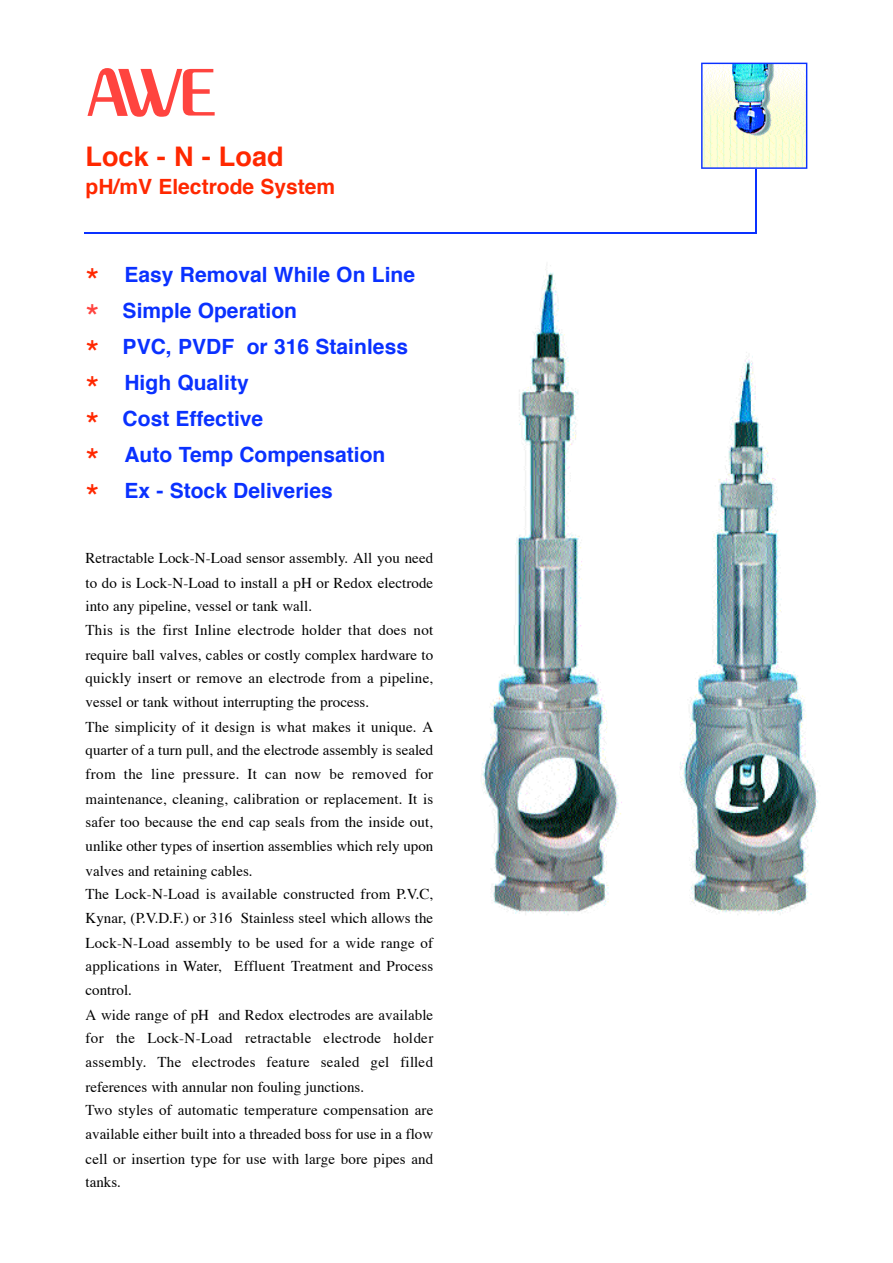
<style>
.page{position:relative;width:893px;height:1263px;background:#fff}
.page>*{position:absolute;margin:0;border:0;box-sizing:border-box;transform-origin:0 0}
.t1{font:600 108px "Peignot";color:#ff443f}
.t2{font:700 27px "Helvetica";color:#ff2800}
.t3{font:700 21px/36px "Helvetica";color:#0a31ff}
.t4{font:700 21px "Helvetica";color:#ff2800}
.t5{font:15px/24px "Times";letter-spacing:.005em;color:#000}
.s1{font-weight:400;font-size:36px;color:#ff2800}
.s2{font-weight:400;font-size:36px;color:#ff443f}
</style>
<div class="page">
<hr style="left:755px;top:169px;width:2px;height:64px;background:#0a31ff">
<img style="left:701px;top:63px;width:106px;height:106px">
<hr style="left:84px;top:232px;width:672px;height:2px;background:#0a31ff">
<img style="left:481px;top:265px;width:338px;height:650px">
<h1 class="t1" style="left:87px;top:38px;width:131px">awe</h1>
<h2 class="t2" style="left:86px;top:145px;width:199px">Lock - N - Load</h2>
<h3 class="t4" style="left:86px;top:178px;width:251px">pH/mV Electrode System</h3>
<h3 class="t3" style="left:86px;top:258px;width:331px"><span class="s1">*</span> Easy Removal While On Line <span class="s2">*</span> Simple Operation<br><span class="s1">*</span> PVC, PVDF or 316 Stainless <span class="s1">*</span> High Quality<br><span class="s1">*</span> Cost Effective<br><span class="s1">*</span> Auto Temp Compensation<br><span class="s1">*</span> Ex - Stock Deliveries</h3>
<p class="t5" style="left:85px;top:548px;width:349px">Retractable Lock-N-Load sensor assembly. All you need to do is Lock-N-Load to install a pH or Redox electrode into any pipeline, vessel or tank wall.<br>This is the first Inline electrode holder that does not require ball valves, cables or costly complex hardware to quickly insert or remove an electrode from a pipeline, vessel or tank without interrupting the process.<br>The simplicity of it design is what makes it unique. A quarter of a turn pull, and the electrode assembly is sealed from the line pressure. It can now be removed for maintenance, cleaning, calibration or replacement. It is safer too because the end cap seals from the inside out, unlike other types of insertion assemblies which rely upon valves and retaining cables.<br>The Lock-N-Load is available constructed from P.V.C, Kynar, (P.V.D.F.) or 316 Stainless steel which allows the Lock-N-Load assembly to be used for a wide range of applications in Water, Effluent Treatment and Process control.<br>A wide range of pH and Redox electrodes are available for the Lock-N-Load retractable electrode holder a s s e m b ly. The electrodes feature sealed gel filled references with annular non fouling junctions.<br>Two styles of automatic temperature compensation are available either built into a threaded boss for use in a flow cell or insertion type for use with large bore pipes and tanks.</p>
</div>
